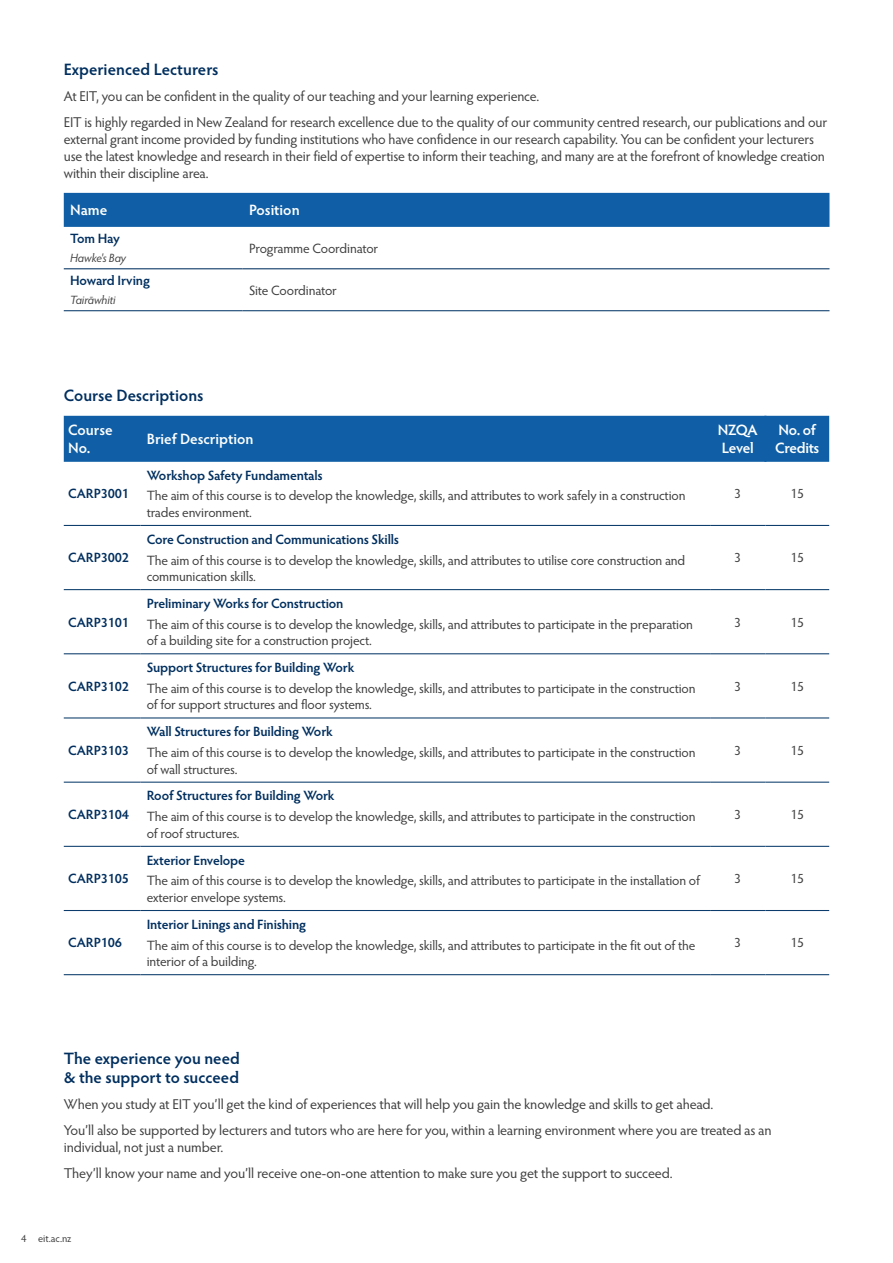
<style>
.page{position:relative;width:893px;height:1263px;background:#fff}
.page>*{position:absolute;margin:0;border:0;box-sizing:border-box;transform-origin:0 0}
.t1{font:600 16.5px/19.5px "Hypatia Sans Pro";color:#002f5f}
.t2{font:600 15px/18px "Hypatia Sans Pro";letter-spacing:-.005em;color:#fff}
.t3{font:600 15px/18px "Hypatia Sans Pro";letter-spacing:-.03em;color:#fff}
.t4{font:14.25px/25.8px "Hypatia Sans Pro";letter-spacing:-.01em;color:#3e3e3f}
.t5{font:13.5px/16.5px "Hypatia Sans Pro";letter-spacing:-.01em;color:#3e3e3f}
.t6{font:600 13.5px "Hypatia Sans Pro";letter-spacing:-.01em;color:#002f5f}
.t7{font:italic 12px "Hypatia Sans Pro";letter-spacing:-.01em;color:#3e3e3f}
.t8{font:10.5px "Hypatia Sans Pro";color:#3e3e3f}
</style>
<div class="page">
<div style="left:64px;top:193px;width:765px;height:34px;background:#105fa6"></div>
<hr style="left:64px;top:268px;width:179px;height:1px;background:#002f5f">
<hr style="left:243px;top:268px;width:586px;height:1px;background:#002f5f">
<hr style="left:64px;top:310px;width:179px;height:1px;background:#0b3c6b">
<hr style="left:243px;top:310px;width:586px;height:1px;background:#0b3c6b">
<div style="left:64px;top:416px;width:765px;height:46px;background:#105fa6"></div>
<hr style="left:64px;top:525px;width:76px;height:1px;background:#0b3c6b">
<hr style="left:140px;top:525px;width:570px;height:1px;background:#0b3c6b">
<hr style="left:710px;top:525px;width:55px;height:1px;background:#0b3c6b">
<hr style="left:765px;top:525px;width:64px;height:1px;background:#0b3c6b">
<hr style="left:64px;top:589px;width:76px;height:1px;background:#0b3c6b">
<hr style="left:140px;top:589px;width:570px;height:1px;background:#0b3c6b">
<hr style="left:710px;top:589px;width:55px;height:1px;background:#0b3c6b">
<hr style="left:765px;top:589px;width:64px;height:1px;background:#0b3c6b">
<hr style="left:64px;top:653px;width:76px;height:1px;background:#0b3c6b">
<hr style="left:140px;top:653px;width:570px;height:1px;background:#0b3c6b">
<hr style="left:710px;top:653px;width:55px;height:1px;background:#0b3c6b">
<hr style="left:765px;top:653px;width:64px;height:1px;background:#0b3c6b">
<hr style="left:64px;top:717px;width:76px;height:1px;background:#0b3c6b">
<hr style="left:140px;top:717px;width:570px;height:1px;background:#0b3c6b">
<hr style="left:710px;top:717px;width:55px;height:1px;background:#0b3c6b">
<hr style="left:765px;top:717px;width:64px;height:1px;background:#0b3c6b">
<hr style="left:64px;top:782px;width:76px;height:1px;background:#0b3c6b">
<hr style="left:140px;top:782px;width:570px;height:1px;background:#0b3c6b">
<hr style="left:710px;top:782px;width:55px;height:1px;background:#0b3c6b">
<hr style="left:765px;top:782px;width:64px;height:1px;background:#0b3c6b">
<hr style="left:64px;top:846px;width:76px;height:1px;background:#0b3c6b">
<hr style="left:140px;top:846px;width:570px;height:1px;background:#0b3c6b">
<hr style="left:710px;top:846px;width:55px;height:1px;background:#0b3c6b">
<hr style="left:765px;top:846px;width:64px;height:1px;background:#0b3c6b">
<hr style="left:64px;top:910px;width:76px;height:1px;background:#0b3c6b">
<hr style="left:140px;top:910px;width:570px;height:1px;background:#0b3c6b">
<hr style="left:710px;top:910px;width:55px;height:1px;background:#0b3c6b">
<hr style="left:765px;top:910px;width:64px;height:1px;background:#0b3c6b">
<hr style="left:64px;top:974px;width:76px;height:1px;background:#0b3c6b">
<hr style="left:140px;top:974px;width:570px;height:1px;background:#0b3c6b">
<hr style="left:710px;top:974px;width:55px;height:1px;background:#0b3c6b">
<hr style="left:765px;top:974px;width:64px;height:1px;background:#0b3c6b">
<hr style="left:764px;top:416px;width:2px;height:46px;background:#105fa6">
<p class="t1" style="left:64px;top:59px;width:156px">Experienced Lecturers</p>
<p class="t4" style="left:64px;top:83px;width:765px">At EIT, you can be confident in the quality of our teaching and your learning experience.<br>EIT is highly regarded in New Zealand for research excellence due to the quality of our community centred research, our publications and our</p>
<p class="t4" style="left:64px;top:130px;width:762px;line-height:17.2px">external grant income provided by funding institutions who have confidence in our research capability. You can be confident your lecturers use the latest knowledge and research in their field of expertise to inform their teaching, and many are at the forefront of knowledge creation within their discipline area.</p>
<p class="t2" style="left:70px;top:201px;width:39px">Name</p>
<p class="t2" style="left:249px;top:201px;width:52px">Position</p>
<p class="t6" style="left:70px;top:229px;width:51px">Tom Hay</p>
<p class="t7" style="left:70px;top:250px;width:57px">Hawke's Bay</p>
<p class="t5" style="left:249px;top:239px;width:131px">Programme Coordinator</p>
<p class="t6" style="left:70px;top:271px;width:81px">Howard Irving</p>
<p class="t7" style="left:70px;top:292px;width:47px">Tairāwhiti</p>
<p class="t5" style="left:249px;top:281px;width:89px">Site Coordinator</p>
<p class="t1" style="left:64px;top:385px;width:141px">Course Descriptions</p>
<p class="t2" style="left:68px;top:420px;width:46px">Course<br>No.</p>
<p class="t2" style="left:147px;top:429px;width:108px">Brief Description</p>
<p class="t3" style="left:718px;top:420px;width:41px">NZQA<br>Level</p>
<p class="t2" style="left:775px;top:420px;width:46px">No. of<br>Credits</p>
<p class="t6" style="left:68px;top:484px;width:63px">CARP3001</p>
<p class="t6" style="left:147px;top:466px;width:178px">Workshop Safety Fundamentals</p>
<p class="t5" style="left:147px;top:487px;width:540px">The aim of this course is to develop the knowledge, skills, and attributes to work safely in a construction trades environment.</p>
<p class="t5" style="left:734px;top:485px;width:8px">3</p>
<p class="t5" style="left:790px;top:485px;width:15px">15</p>
<p class="t6" style="left:68px;top:548px;width:63px">CARP3002</p>
<p class="t6" style="left:68px;top:613px;width:63px">CARP3101</p>
<p class="t6" style="left:68px;top:677px;width:63px">CARP3102</p>
<p class="t6" style="left:68px;top:741px;width:63px">CARP3103</p>
<p class="t6" style="left:68px;top:805px;width:63px">CARP3104</p>
<p class="t6" style="left:68px;top:869px;width:63px">CARP3105</p>
<p class="t6" style="left:68px;top:933px;width:56px">CARP106</p>
<p class="t6" style="left:147px;top:530px;width:254px">Core Construction and Communications Skills</p>
<p class="t5" style="left:147px;top:551px;width:540px">The aim of this course is to develop the knowledge, skills, and attributes to utilise core construction and communication skills.</p>
<p class="t5" style="left:734px;top:549px;width:8px">3</p>
<p class="t5" style="left:790px;top:549px;width:15px">15</p>
<p class="t6" style="left:147px;top:594px;width:198px">Preliminary Works for Construction</p>
<p class="t5" style="left:147px;top:615px;width:548px">The aim of this course is to develop the knowledge, skills, and attributes to participate in the preparation of a building site for a construction project.</p>
<p class="t5" style="left:734px;top:613px;width:8px">3</p>
<p class="t5" style="left:790px;top:613px;width:15px">15</p>
<p class="t6" style="left:147px;top:658px;width:209px">Support Structures for Building Work</p>
<p class="t5" style="left:147px;top:680px;width:550px">The aim of this course is to develop the knowledge, skills, and attributes to participate in the construction of for support structures and floor systems.</p>
<p class="t5" style="left:734px;top:677px;width:8px">3</p>
<p class="t5" style="left:790px;top:677px;width:15px">15</p>
<p class="t6" style="left:147px;top:722px;width:188px">Wall Structures for Building Work</p>
<p class="t5" style="left:147px;top:744px;width:550px">The aim of this course is to develop the knowledge, skills, and attributes to participate in the construction of wall structures.</p>
<p class="t5" style="left:734px;top:742px;width:8px">3</p>
<p class="t5" style="left:790px;top:742px;width:15px">15</p>
<p class="t6" style="left:147px;top:786px;width:189px">Roof Structures for Building Work</p>
<p class="t5" style="left:147px;top:808px;width:550px">The aim of this course is to develop the knowledge, skills, and attributes to participate in the construction of roof structures.</p>
<p class="t5" style="left:734px;top:806px;width:8px">3</p>
<p class="t5" style="left:790px;top:806px;width:15px">15</p>
<p class="t6" style="left:147px;top:851px;width:100px">Exterior Envelope</p>
<p class="t5" style="left:147px;top:872px;width:555px">The aim of this course is to develop the knowledge, skills, and attributes to participate in the installation of exterior envelope systems.</p>
<p class="t5" style="left:734px;top:870px;width:8px">3</p>
<p class="t5" style="left:790px;top:870px;width:15px">15</p>
<p class="t6" style="left:147px;top:915px;width:161px">Interior Linings and Finishing</p>
<p class="t5" style="left:147px;top:936px;width:550px">The aim of this course is to develop the knowledge, skills, and attributes to participate in the fit out of the interior of a building.</p>
<p class="t5" style="left:734px;top:934px;width:8px">3</p>
<p class="t5" style="left:790px;top:934px;width:15px">15</p>
<p class="t1" style="left:64px;top:1048px;width:178px">The experience you need &amp; the support to succeed</p>
<p class="t4" style="left:64px;top:1091px;width:709px">When you study at EIT you’ll get the kind of experiences that will help you gain the knowledge and skills to get ahead.<br>You’ll also be supported by lecturers and tutors who are here for you, within a learning environment where you are treated as an</p>
<p class="t4" style="left:64px;top:1134px;width:610px">individual, not just a number.<br>They’ll know your name and you’ll receive one-on-one attention to make sure you get the support to succeed.</p>
<p class="t8" style="left:21px;top:1231px;width:52px">4 eit.ac.nz</p>
</div>
